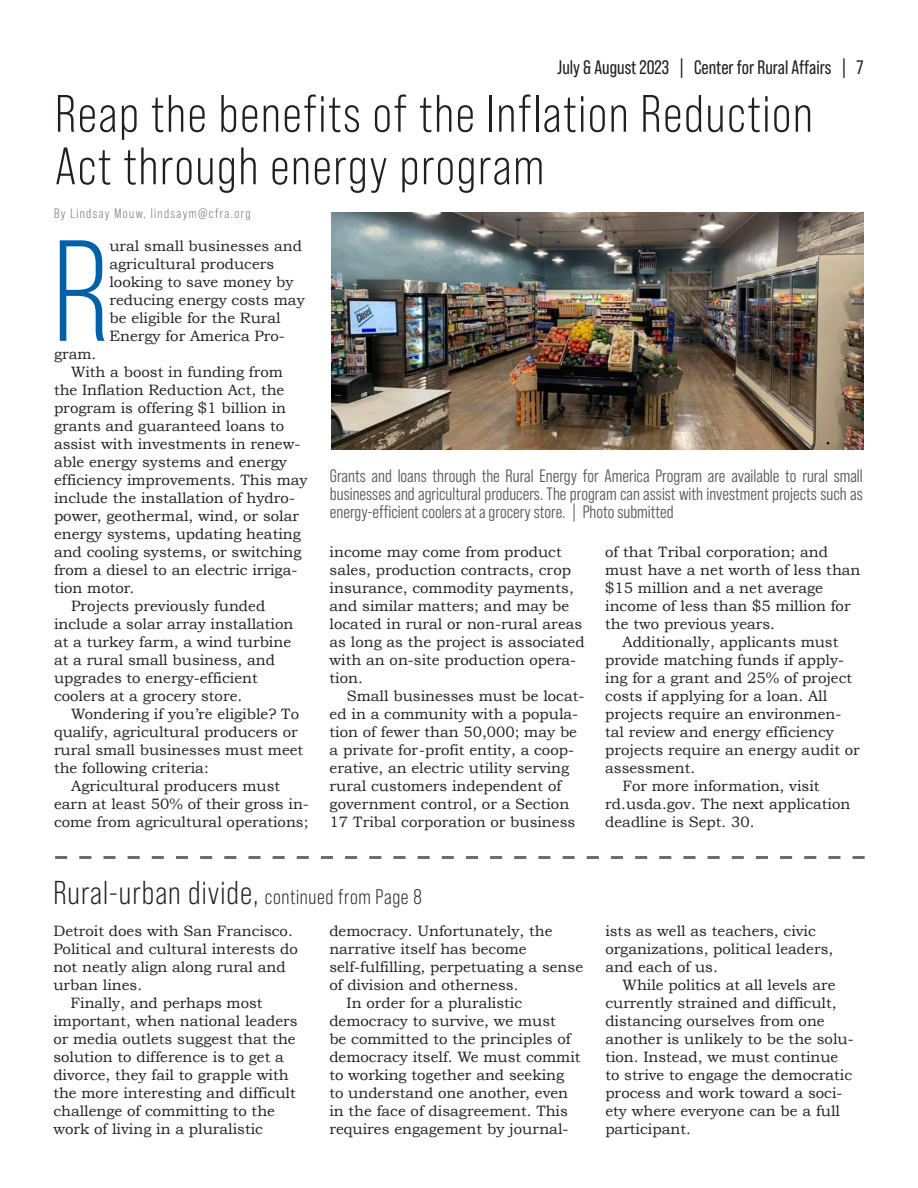
<style>
.page{position:relative;width:918px;height:1188px;background:#fff}
.page>*{position:absolute;margin:0;border:0;box-sizing:border-box;transform-origin:0 0}
.Body_Copy_-_1st_para{font:143.55px "Bebas Neue";color:#0060aa}
.Headline{font:52.5px/52.5px "Bebas Neue Pro";letter-spacing:.03em;color:#231f20}
.Headline-2{font:33px "Bebas Neue Pro";letter-spacing:.03em;color:#231f20}
.Body_Copy{font:19.5px "Bebas Neue Pro";color:#231f20}
.t1{font:18px/18px "Bebas Neue Pro Middle";color:#57585a;text-align:justify}
.Body_Copy_-_1st_para-2{font:15px/18px "Bookman Old Style";color:#231f20}
.Byline{font:13.5px "Bebas Neue Pro";letter-spacing:.1em;color:#6c6d70}
.s1{font-size:21px}
</style>
<div class="page">
<svg style="left:55px;top:856px;width:810px;height:3px"></svg>
<img style="left:331px;top:212px;width:533px;height:237px">
<p class="Body_Copy" style="left:557px;top:56px;width:308px">July &amp; August 2023 | Center for Rural Affairs | 7</p>
<p class="Headline" style="left:55px;top:87px;width:759px">Reap the benefits of the Inflation Reduction<br>Act through energy program</p>
<p class="Byline" style="left:54px;top:206px;width:198px">By Lindsay Mouw, lindsaym@cfra.org</p>
<p class="Body_Copy_-_1st_para" style="left:54px;top:214px;width:57px">R</p>
<p class="Body_Copy_-_1st_para-2" style="left:109px;top:237px;width:197px">ural small businesses and agricultural producers looking to save money by reducing energy costs may be eligible for the Rural<br>Energy for America Pro-</p>
<p class="Body_Copy_-_1st_para-2" style="left:54px;top:345px;width:44px">gram.</p>
<p class="Body_Copy_-_1st_para-2" style="left:54px;top:363px;width:255px;text-indent:17px">With a boost in funding from the Inflation Reduction Act, the program is offering $1 billion in grants and guaranteed loans to assist with investments in renew&shy;able energy systems and energy efficiency improvements. This may include the installation of hydro&shy;power, geothermal, wind, or solar energy systems, updating heating and cooling systems, or switching from a diesel to an electric irriga&shy;tion motor.</p>
<p class="Body_Copy_-_1st_para-2" style="left:54px;top:597px;width:241px;text-indent:17px">Projects previously funded include a solar array installation at a turkey farm, a wind turbine at a rural small business, and upgrades to energy-efficient coolers at a grocery store.</p>
<p class="Body_Copy_-_1st_para-2" style="left:54px;top:705px;width:251px;text-indent:17px">Wondering if you’re eligible? To qualify, agricultural producers or rural small businesses must meet the following criteria:</p>
<p class="Body_Copy_-_1st_para-2" style="left:54px;top:777px;width:256px;text-indent:17px">Agricultural producers must earn at least 50% of their gross in&shy;come from agricultural operations;</p>
<p class="t1" style="left:330px;top:467px;width:534px">Grants and loans through the Rural Energy for America Program are available to rural small businesses and agricultural producers. The program can assist with investment projects such as energy-efficient coolers at a grocery store. | Photo submitted</p>
<p class="Body_Copy_-_1st_para-2" style="left:330px;top:543px;width:257px">income may come from product sales, production contracts, crop insurance, commodity payments, and similar matters; and may be located in rural or non-rural areas as long as the project is associated with an on-site production opera&shy;tion.</p>
<p class="Body_Copy_-_1st_para-2" style="left:330px;top:687px;width:256px;text-indent:17px">Small businesses must be locat&shy;ed in a community with a popula&shy;tion of fewer than 50,000; may be a private for-profit entity, a coop&shy;erative, an electric utility serving rural customers independent of government control, or a Section 17 Tribal corporation or business</p>
<p class="Body_Copy_-_1st_para-2" style="left:605px;top:543px;width:257px">of that Tribal corporation; and must have a net worth of less than $15 million and a net average income of less than $5 million for the two previous years.</p>
<p class="Body_Copy_-_1st_para-2" style="left:605px;top:633px;width:256px;text-indent:17px">Additionally, applicants must provide matching funds if apply&shy;ing for a grant and 25% of project costs if applying for a loan. All projects require an environmen&shy;tal review and energy efficiency projects require an energy audit or assessment.</p>
<p class="Body_Copy_-_1st_para-2" style="left:605px;top:777px;width:247px;text-indent:17px">For more information, visit rd.usda.gov. The next application deadline is Sept. 30.</p>
<p class="Headline-2" style="left:53px;top:874px;width:370px">Rural-urban divide, <span class="s1">continued from Page 8</span></p>
<p class="Body_Copy_-_1st_para-2" style="left:53px;top:922px;width:246px">Detroit does with San Francisco.<br>Political and cultural interests do not neatly align along rural and urban lines.</p>
<p class="Body_Copy_-_1st_para-2" style="left:53px;top:994px;width:246px;text-indent:17px">Finally, and perhaps most important, when national leaders or media outlets suggest that the solution to difference is to get a divorce, they fail to grapple with the more interesting and difficult challenge of committing to the work of living in a pluralistic</p>
<p class="Body_Copy_-_1st_para-2" style="left:329px;top:922px;width:255px">democracy. Unfortunately, the narrative itself has become self-fulfilling, perpetuating a sense of division and otherness.</p>
<p class="Body_Copy_-_1st_para-2" style="left:329px;top:994px;width:253px;text-indent:17px">In order for a pluralistic democracy to survive, we must<br>be committed to the principles of democracy itself. We must commit to working together and seeking to understand one another, even in the face of disagreement. This requires engagement by journal-</p>
<p class="Body_Copy_-_1st_para-2" style="left:605px;top:922px;width:229px">ists as well as teachers, civic organizations, political leaders, and each of us.</p>
<p class="Body_Copy_-_1st_para-2" style="left:605px;top:976px;width:250px;text-indent:17px">While politics at all levels are currently strained and difficult, distancing ourselves from one another is unlikely to be the solu&shy;tion. Instead, we must continue to strive to engage the democratic process and work toward a soci&shy;ety where everyone can be a full participant.</p>
</div>
